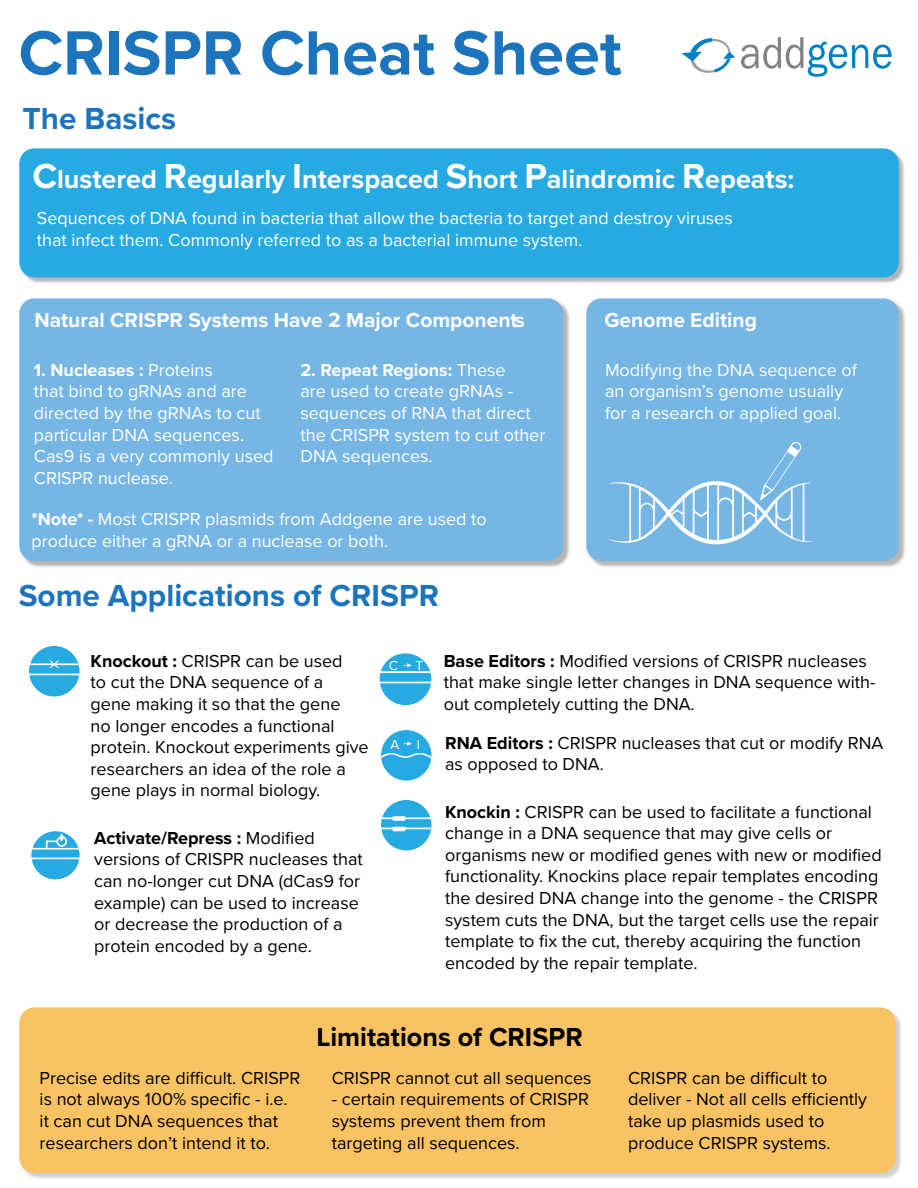
<style>
.page{position:relative;width:918px;height:1188px;background:#fff}
.page>*{position:absolute;margin:0;border:0;box-sizing:border-box;transform-origin:0 0}
.t1{font:700 64.8px "Proxima Nova";color:#1c75bc}
.t2{font:700 31.5px "Proxima Nova";color:#1c75bc}
.t3{font:700 27px "Proxima Nova";color:#fff}
.t4{font:700 27px "Proxima Nova";color:#000}
.t5{font:700 21px "Proxima Nova";color:#fff}
.t6{font:18px/21.6px "Proxima Nova";color:#000}
.t7{font:18px/21.6px "Proxima Nova";color:#fff}
.t8{font:13.5px "Proxima Nova";color:#fff}
.s1{font-size:36px}
.s2{font-weight:700}
</style>
<div class="page">
<div style="left:20px;top:1009px;width:883px;height:171px;background:#000;opacity:.19"></div>
<div style="left:19px;top:1007px;width:877px;height:166px;background:#f9c262;border-radius:15px"></div>
<div style="left:29px;top:646px;width:51px;height:51px;background:#27aae1;border-radius:50%"></div>
<svg style="left:29px;top:659px;width:51px;height:16px"></svg>
<div style="left:20px;top:150px;width:886px;height:135px;background:#000;opacity:.3"></div>
<div style="left:19px;top:148px;width:880px;height:129px;background:#27aae1;border-radius:15px"></div>
<div style="left:20px;top:300px;width:550px;height:268px;background:#000;opacity:.3"></div>
<div style="left:19px;top:298px;width:544px;height:263px;background:#75b6e4;border-radius:15px"></div>
<div style="left:588px;top:300px;width:318px;height:268px;background:#000;opacity:.29"></div>
<div style="left:586px;top:298px;width:313px;height:263px;background:#75b6e4;border-radius:15px"></div>
<svg style="left:681px;top:38px;width:54px;height:35px"></svg>
<svg style="left:741px;top:37px;width:151px;height:40px"></svg>
<div style="left:31px;top:831px;width:49px;height:48px;background:#27aae1;border-radius:50%"></div>
<svg style="left:31px;top:858px;width:49px;height:1px"></svg>
<svg style="left:32px;top:835px;width:47px;height:15px"></svg>
<div style="left:380px;top:653px;width:51px;height:52px;background:#27aae1;border-radius:50%"></div>
<svg style="left:380px;top:682px;width:51px;height:1px"></svg>
<div style="left:381px;top:800px;width:51px;height:50px;background:#27aae1;border-radius:50%"></div>
<svg style="left:381px;top:814px;width:51px;height:7px"></svg>
<svg style="left:381px;top:827px;width:51px;height:4px"></svg>
<div style="left:381px;top:730px;width:51px;height:51px;background:#27aae1;border-radius:50%"></div>
<svg style="left:404px;top:742px;width:7px;height:3px"></svg>
<svg style="left:381px;top:753px;width:51px;height:6px"></svg>
<svg style="left:608px;top:442px;width:203px;height:102px"></svg>
<svg style="left:380px;top:664px;width:51px;height:9px"></svg>
<h1 class="t1" style="left:19px;top:5px;width:605px">CRISPR Cheat Sheet</h1>
<h2 class="t2" style="left:22px;top:95px;width:155px">The Basics</h2>
<h3 class="t3" style="left:32px;top:159px;width:764px"><span class="s1">C</span>lustered <span class="s1">R</span>egularly <span class="s1">I</span>nterspaced <span class="s1">S</span>hort <span class="s1">P</span>alindromic <span class="s1">R</span>epeats:</h3>
<p class="t7" style="left:37px;top:207px;width:697px">Sequences of DNA found in bacteria that allow the bacteria to target and destroy viruses that infect them. Commonly referred to as a bacterial immune system.</p>
<p class="t5" style="left:34px;top:305px;width:492px">Natural CRISPR Systems Have 2 Major Components</p>
<p class="t5" style="left:604px;top:305px;width:154px">Genome Editing</p>
<p class="t7" style="left:34px;top:358px;width:241px"><span class="s2">1. Nucleases :</span> Proteins<br>that bind to gRNAs and are directed by the gRNAs to cut particular DNA sequences.<br>Cas9 is a very commonly used<br>CRISPR nuclease.</p>
<p class="t7" style="left:300px;top:358px;width:246px"><span class="s2">2. Repeat Regions:</span> These<br>are used to create gRNAs - sequences of RNA that direct the CRISPR system to cut other<br>DNA sequences.</p>
<p class="t7" style="left:32px;top:508px;width:457px"><span class="s2">*Note* -</span> Most CRISPR plasmids from Addgene are used to produce either a gRNA or a nuclease or both.</p>
<h2 class="t2" style="left:19px;top:572px;width:422px">Some Applications of CRISPR</h2>
<p class="t7" style="left:605px;top:358px;width:253px">Modifying the DNA sequence of an organism’s genome usually for a research or applied goal.</p>
<p class="t6" style="left:91px;top:649px;width:280px"><span class="s2">Knockout :</span> CRISPR can be used<br>to cut the DNA sequence of a<br>gene making it so that the gene<br>no longer encodes a functional protein. Knockout experiments give researchers an idea of the role a gene plays in normal biology.</p>
<p class="t6" style="left:444px;top:649px;width:433px"><span class="s2">Base Editors :</span> Modified versions of CRISPR nucleases that make single letter changes in DNA sequence with&shy;out completely cutting the DNA.</p>
<p class="t6" style="left:94px;top:826px;width:270px"><span class="s2">Activate/Repress :</span> Modified versions of CRISPR nucleases that can no-longer cut DNA (dCas9 for example) can be used to increase or decrease the production of a protein encoded by a gene.</p>
<p class="t8" style="left:389px;top:656px;width:11px">C</p>
<p class="t8" style="left:415px;top:656px;width:9px">T</p>
<p class="t6" style="left:445px;top:731px;width:440px"><span class="s2">RNA Editors :</span> CRISPR nucleases that cut or modify RNA as opposed to DNA.</p>
<p class="t8" style="left:390px;top:734px;width:10px">A</p>
<p class="t8" style="left:417px;top:734px;width:5px">I</p>
<p class="t6" style="left:445px;top:800px;width:438px"><span class="s2">Knockin :</span> CRISPR can be used to facilitate a functional change in a DNA sequence that may give cells or organisms new or modified genes with new or modified functionality. Knockins place repair templates encoding the desired DNA change into the genome - the CRISPR system cuts the DNA, but the target cells use the repair template to fix the cut, thereby acquiring the function encoded by the repair template.</p>
<h3 class="t4" style="left:316px;top:1017px;width:268px">Limitations of CRISPR</h3>
<p class="t6" style="left:40px;top:1066px;width:262px">Precise edits are difficult. CRISPR is not always 100% specific - i.e. it can cut DNA sequences that researchers don’t intend it to.</p>
<p class="t6" style="left:332px;top:1066px;width:261px">CRISPR cannot cut all sequences</p>
<p class="t6" style="left:332px;top:1088px;width:259px">- certain requirements of CRISPR systems prevent them from targeting all sequences.</p>
<p class="t6" style="left:628px;top:1066px;width:241px">CRISPR can be difficult to deliver - Not all cells efficiently take up plasmids used to produce CRISPR systems.</p>
</div>
